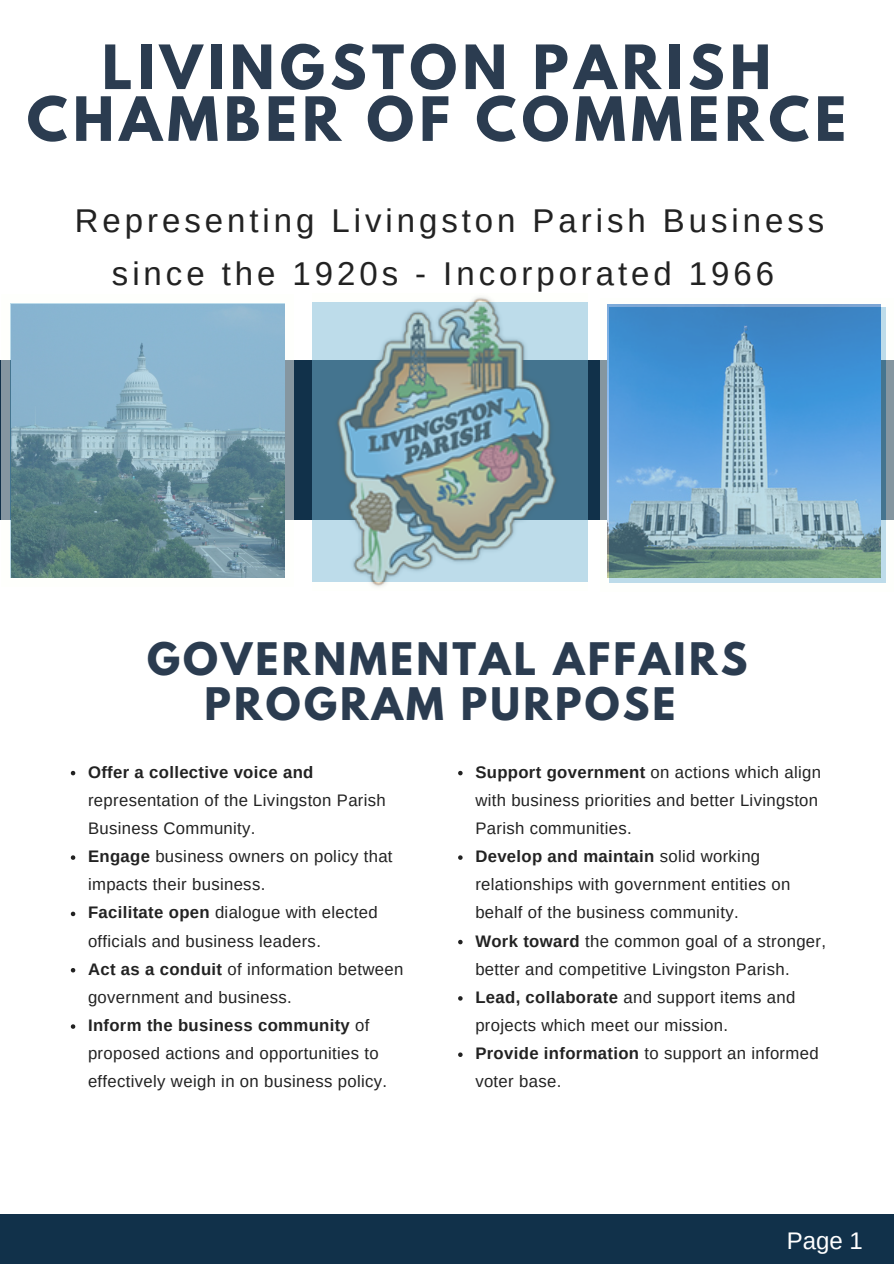
<style>
.page{position:relative;width:894px;height:1264px;background:#fff}
.page>*{position:absolute;margin:0;border:0;box-sizing:border-box;transform-origin:0 0}
.t1{font:700 54px/51.8px "League Spartan";letter-spacing:.1em;color:#2b3c50;text-align:center}
.t2{font:700 39.75px/45px "League Spartan";letter-spacing:.08em;color:#2b3c50;text-align:center}
.t3{font:33px "Arimo";letter-spacing:.12em;color:#222}
.t4{font:24px "Arimo";color:#fff}
.t5{font:16.65px/28.2px "Arimo";letter-spacing:.02em;color:#222}
.s1{font-weight:700}
</style>
<div class="page">
<svg style="left:71px;top:770px;width:4px;height:5px"></svg>
<svg style="left:71px;top:855px;width:4px;height:4px"></svg>
<svg style="left:71px;top:911px;width:4px;height:5px"></svg>
<svg style="left:71px;top:968px;width:4px;height:4px"></svg>
<svg style="left:71px;top:1024px;width:4px;height:4px"></svg>
<svg style="left:458px;top:770px;width:4px;height:5px"></svg>
<svg style="left:458px;top:855px;width:4px;height:4px"></svg>
<svg style="left:458px;top:939px;width:4px;height:5px"></svg>
<svg style="left:458px;top:996px;width:4px;height:4px"></svg>
<svg style="left:458px;top:1052px;width:4px;height:4px"></svg>
<div style="left:0;top:1214px;width:893px;height:49px;background:#11314a"></div>
<div style="left:0;top:361px;width:893px;height:159px;background:#11314a"></div>
<svg style="left:312px;top:302px;width:275px;height:280px;background:#8aa8b1"></svg>
<div style="left:312px;top:582px;width:275px;height:9px;background:#fdfff9"></div>
<div style="left:312px;top:293px;width:275px;height:9px;background:#fdfff9"></div>
<svg style="left:609px;top:306px;width:276px;height:277px;background:#659fc7"></svg>
<div style="left:885px;top:583px;width:8px;height:8px;background:#fdfff9"></div>
<svg style="left:600px;top:306px;width:9px;height:272px"></svg>
<div style="left:600px;top:583px;width:9px;height:8px;background:#fdfff9"></div>
<svg style="left:885px;top:307px;width:8px;height:276px;fill:#8596a0"></svg>
<div style="left:609px;top:583px;width:276px;height:8px;background:#fdfff9"></div>
<div style="left:885px;top:298px;width:8px;height:8px;background:#fdfff9"></div>
<div style="left:600px;top:298px;width:9px;height:8px;background:#fdfff9"></div>
<svg style="left:609px;top:304px;width:272px;height:2px"></svg>
<svg style="left:10px;top:303px;width:275px;height:275px;background:#789faf"></svg>
<div style="left:285px;top:578px;width:9px;height:9px;background:#fdfff9"></div>
<svg style="left:1px;top:360px;width:9px;height:160px"></svg>
<div style="left:1px;top:578px;width:9px;height:9px;background:#fdfff9"></div>
<svg style="left:285px;top:360px;width:9px;height:160px"></svg>
<div style="left:10px;top:578px;width:275px;height:9px;background:#fdfff9"></div>
<div style="left:285px;top:294px;width:9px;height:9px;background:#fdfff9"></div>
<div style="left:1px;top:294px;width:9px;height:9px;background:#fdfff9"></div>
<div style="left:10px;top:294px;width:275px;height:9px;background:#fdfff9"></div>
<p class="t1" style="left:27px;top:48px;width:820px">LIVINGSTON PARISH<br>CHAMBER OF COMMERCE</p>
<p class="t3" style="left:75px;top:202px;width:750px">Representing Livingston Parish Business</p>
<p class="t3" style="left:112px;top:255px;width:663px">since the 1920s - Incorporated 1966</p>
<p class="t2" style="left:147px;top:641px;width:601px">GOVERNMENTAL AFFAIRS<br>PROGRAM PURPOSE</p>
<p class="t5" style="left:88px;top:757px;width:299px"><span class="s1">Offer a collective voice and </span>representation of the Livingston Parish<br>Business Community.</p>
<p class="t5" style="left:88px;top:842px;width:306px"><span class="s1">Engage</span> business owners on policy that impacts their business.</p>
<p class="t5" style="left:88px;top:898px;width:291px"><span class="s1">Facilitate open</span> dialogue with elected officials and business leaders.</p>
<p class="t5" style="left:88px;top:954px;width:317px"><span class="s1">Act as a conduit</span> of information between government and business.</p>
<p class="t5" style="left:88px;top:1011px;width:300px"><span class="s1">Inform the business community</span> of proposed actions and opportunities to effectively weigh in on business policy.</p>
<p class="t5" style="left:475px;top:757px;width:347px"><span class="s1">Support government</span> on actions which align with business priorities and better Livingston<br>Parish communities.</p>
<p class="t5" style="left:475px;top:842px;width:316px"><span class="s1">Develop and maintain</span> solid working relationships with government entities on behalf of the business community.</p>
<p class="t5" style="left:475px;top:926px;width:352px"><span class="s1">Work toward</span> the common goal of a stronger, better and competitive Livingston Parish.</p>
<p class="t5" style="left:475px;top:983px;width:321px"><span class="s1">Lead, collaborate</span> and support items and projects which meet our mission.</p>
<p class="t5" style="left:475px;top:1039px;width:345px"><span class="s1">Provide information</span> to support an informed voter base.</p>
<p class="t4" style="left:786px;top:1226px;width:78px">Page 1</p>
</div>
